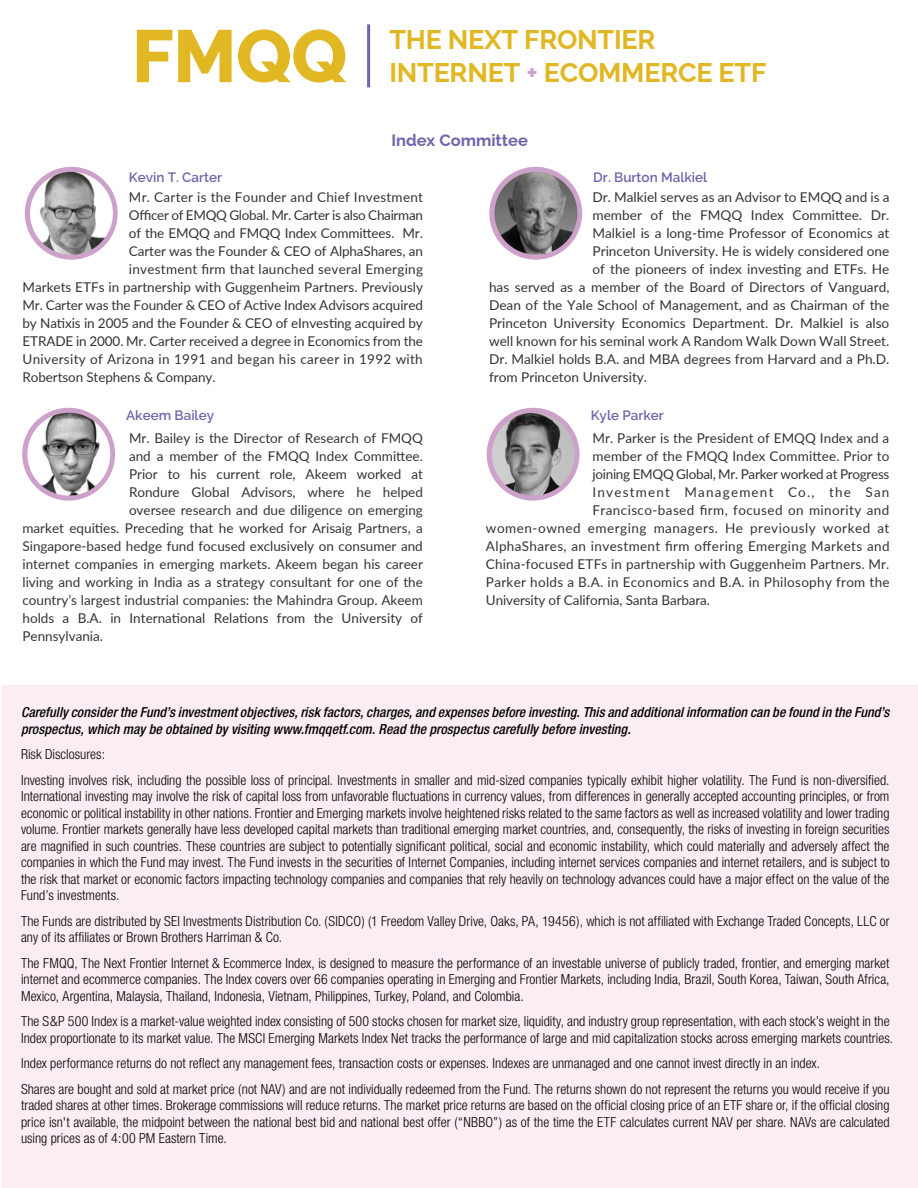
<style>
.page{position:relative;width:918px;height:1188px;background:#fff}
.page>*{position:absolute;margin:0;border:0;box-sizing:border-box;transform-origin:0 0}
.t1{font:700 27px/32.4px "Raleway";letter-spacing:-.01em;color:#e1b724}
.t2{font:700 16.5px "Raleway";color:#6f65ad}
.t3{font:300 condensed 13.8px/16.5px "Helvetica Neue";color:#040503}
.t4{font:italic 500 condensed 13.8px/16.5px "Helvetica Neue";letter-spacing:.005em;color:#040503}
.t5{font:13.5px "Lato";color:#323434}
.t6{font:13.5px "Lato";letter-spacing:.02em;color:#323434}
.t7{font:13.5px "Lato";letter-spacing:.025em;color:#323434}
.t8{font:13.5px "Lato";letter-spacing:-.02em;color:#323434}
.t9{font:600 13.5px "Raleway";color:#6f65ad}
.t10{font:13.5px "Lato";letter-spacing:.04em;color:#323434}
.t11{font:13.5px "Lato";letter-spacing:.03em;color:#323434}
.t12{font:13.5px "Lato";letter-spacing:.09em;color:#323434}
.s1{color:#cda1c9}
</style>
<div class="page">
<svg style="left:137px;top:30px;width:35px;height:52px"></svg>
<svg style="left:178px;top:30px;width:54px;height:52px"></svg>
<svg style="left:238px;top:29px;width:108px;height:54px"></svg>
<hr style="left:367px;top:24px;width:3px;height:63px;background:#6f65ad">
<div style="left:1px;top:685px;width:917px;height:503px;background:#faedf4"></div>
<div style="left:25px;top:167px;width:93px;height:93px;background:#cda1c9;border-radius:50%"></div>
<img style="left:30px;top:172px;width:83px;height:83px;border-radius:41px">
<svg style="left:489px;top:167px;width:93px;height:93px"></svg>
<img style="left:495px;top:172px;width:82px;height:83px;border-radius:41px">
<div style="left:487px;top:408px;width:93px;height:93px;background:#cda1c9;border-radius:50%"></div>
<img style="left:492px;top:413px;width:83px;height:83px;border-radius:41px">
<div style="left:22px;top:408px;width:93px;height:93px;background:#cda1c9;border-radius:50%"></div>
<img style="left:27px;top:413px;width:83px;height:83px;border-radius:41px">
<h1 class="t1" style="left:389px;top:21px;width:379px">THE NEXT FRONTIER<br>INTERNET <span class="s1">+</span> ECOMMERCE ETF</h1>
<p class="t2" style="left:391px;top:127px;width:138px">Index Committee</p>
<p class="t9" style="left:129px;top:170px;width:95px">Kevin T. Carter</p>
<p class="t6" style="left:129px;top:188px;width:296px">Mr. Carter is the Founder and Chief Investment</p>
<p class="t8" style="left:129px;top:206px;width:296px">Officer of EMQQ Global. Mr. Carter is also Chairman</p>
<p class="t5" style="left:129px;top:224px;width:295px">of the EMQQ and FMQQ Index Committees. Mr.</p>
<p class="t5" style="left:129px;top:242px;width:295px">Carter was the Founder &amp; CEO of AlphaShares, an</p>
<p class="t6" style="left:129px;top:260px;width:296px">investment firm that launched several Emerging</p>
<p class="t5" style="left:22px;top:278px;width:402px">Markets ETFs in partnership with Guggenheim Partners. Previously</p>
<p class="t5" style="left:22px;top:296px;width:402px">Mr. Carter was the Founder &amp; CEO of Active Index Advisors acquired</p>
<p class="t5" style="left:22px;top:314px;width:402px">by Natixis in 2005 and the Founder &amp; CEO of eInvesting acquired by</p>
<p class="t5" style="left:22px;top:332px;width:402px">ETRADE in 2000. Mr. Carter received a degree in Economics from the</p>
<p class="t6" style="left:22px;top:350px;width:402px">University of Arizona in 1991 and began his career in 1992 with</p>
<p class="t5" style="left:22px;top:368px;width:195px">Robertson Stephens &amp; Company.</p>
<p class="t9" style="left:126px;top:408px;width:89px">Akeem Bailey</p>
<p class="t5" style="left:129px;top:428px;width:295px">Mr. Bailey is the Director of Research of FMQQ</p>
<p class="t5" style="left:129px;top:446px;width:295px">and a member of the FMQQ Index Committee.</p>
<p class="t5" style="left:129px;top:464px;width:295px">Prior to his current role, Akeem worked at</p>
<p class="t5" style="left:129px;top:482px;width:295px">Rondure Global Advisors, where he helped</p>
<p class="t5" style="left:129px;top:500px;width:295px">oversee research and due diligence on emerging</p>
<p class="t5" style="left:22px;top:518px;width:402px">market equities. Preceding that he worked for Arisaig Partners, a</p>
<p class="t5" style="left:22px;top:536px;width:402px">Singapore-based hedge fund focused exclusively on consumer and</p>
<p class="t5" style="left:22px;top:554px;width:402px">internet companies in emerging markets. Akeem began his career</p>
<p class="t5" style="left:22px;top:572px;width:402px">living and working in India as a strategy consultant for one of the</p>
<p class="t5" style="left:22px;top:590px;width:402px">country’s largest industrial companies: the Mahindra Group. Akeem</p>
<p class="t5" style="left:22px;top:608px;width:402px">holds a B.A. in International Relations from the University of</p>
<p class="t5" style="left:22px;top:626px;width:82px">Pennsylvania.</p>
<p class="t9" style="left:593px;top:170px;width:115px">Dr. Burton Malkiel</p>
<p class="t5" style="left:592px;top:188px;width:298px">Dr. Malkiel serves as an Advisor to EMQQ and is a</p>
<p class="t5" style="left:592px;top:206px;width:298px">member of the FMQQ Index Committee. Dr.</p>
<p class="t5" style="left:592px;top:224px;width:298px">Malkiel is a long-time Professor of Economics at</p>
<p class="t5" style="left:592px;top:242px;width:298px">Princeton University. He is widely considered one</p>
<p class="t5" style="left:592px;top:260px;width:298px">of the pioneers of index investing and ETFs. He</p>
<p class="t5" style="left:489px;top:278px;width:402px">has served as a member of the Board of Directors of Vanguard,</p>
<p class="t5" style="left:489px;top:296px;width:402px">Dean of the Yale School of Management, and as Chairman of the</p>
<p class="t5" style="left:489px;top:314px;width:402px">Princeton University Economics Department. Dr. Malkiel is also</p>
<p class="t5" style="left:489px;top:332px;width:402px">well known for his seminal work A Random Walk Down Wall Street.</p>
<p class="t5" style="left:489px;top:350px;width:402px">Dr. Malkiel holds B.A. and MBA degrees from Harvard and a Ph.D.</p>
<p class="t5" style="left:489px;top:368px;width:160px">from Princeton University.</p>
<p class="t9" style="left:591px;top:408px;width:75px">Kyle Parker</p>
<p class="t5" style="left:593px;top:428px;width:298px">Mr. Parker is the President of EMQQ Index and a</p>
<p class="t5" style="left:593px;top:446px;width:298px">member of the FMQQ Index Committee. Prior to</p>
<p class="t8" style="left:593px;top:464px;width:298px">joining EMQQ Global, Mr. Parker worked at Progress</p>
<p class="t12" style="left:593px;top:482px;width:298px">Investment Management Co., the San</p>
<p class="t11" style="left:593px;top:500px;width:298px">Francisco-based firm, focused on minority and</p>
<p class="t10" style="left:486px;top:518px;width:405px">women-owned emerging managers. He previously worked at</p>
<p class="t7" style="left:486px;top:536px;width:405px">AlphaShares, an investment firm offering Emerging Markets and</p>
<p class="t5" style="left:486px;top:554px;width:405px">China-focused ETFs in partnership with Guggenheim Partners. Mr.</p>
<p class="t7" style="left:486px;top:572px;width:405px">Parker holds a B.A. in Economics and B.A. in Philosophy from the</p>
<p class="t5" style="left:486px;top:590px;width:226px">University of California, Santa Barbara.</p>
<p class="t4" style="left:21px;top:704px;width:870px">Carefully consider the Fund’s investment objectives, risk factors, charges, and expenses before investing. This and additional information can be found in the Fund’s prospectus, which may be obtained by visiting www.fmqqetf.com. Read the prospectus carefully before investing.</p>
<p class="t3" style="left:21px;top:742px;width:870px;line-height:25.5px">Risk Disclosures:<br>Investing involves risk, including the possible loss of principal. Investments in smaller and mid-sized companies typically exhibit higher volatility. The Fund is non-diversified.</p>
<p class="t3" style="left:21px;top:788px;width:870px;text-align:justify">International investing may involve the risk of capital loss from unfavorable fluctuations in currency values, from differences in generally accepted accounting principles, or from economic or political instability in other nations. Frontier and Emerging markets involve heightened risks related to the same factors as well as increased volatility and lower trading volume. Frontier markets generally have less developed capital markets than traditional emerging market countries, and, consequently, the risks of investing in foreign securities are magnified in such countries. These countries are subject to potentially significant political, social and economic instability, which could materially and adversely affect the companies in which the Fund may invest. The Fund invests in the securities of Internet Companies, including internet services companies and internet retailers, and is subject to the risk that market or economic factors impacting technology companies and companies that rely heavily on technology advances could have a major effect on the value of the Fund’s investments.</p>
<p class="t3" style="left:21px;top:913px;width:870px">The Funds are distributed by SEI Investments Distribution Co. (SIDCO) (1 Freedom Valley Drive, Oaks, PA, 19456), which is not affiliated with Exchange Traded Concepts, LLC or any of its affiliates or Brown Brothers Harriman &amp; Co.</p>
<p class="t3" style="left:21px;top:955px;width:870px;text-align:justify">The FMQQ, The Next Frontier Internet &amp; Ecommerce Index, is designed to measure the performance of an investable universe of publicly traded, frontier, and emerging market internet and ecommerce companies. The Index covers over 66 companies operating in Emerging and Frontier Markets, including India, Brazil, South Korea, Taiwan, South Africa, Mexico, Argentina, Malaysia, Thailand, Indonesia, Vietnam, Philippines, Turkey, Poland, and Colombia.</p>
<p class="t3" style="left:21px;top:1013px;width:874px">The S&amp;P 500 Index is a market-value weighted index consisting of 500 stocks chosen for market size, liquidity, and industry group representation, with each stock’s weight in the<br>Index proportionate to its market value. The MSCI Emerging Markets Index Net tracks the performance of large and mid capitalization stocks across emerging markets countries.</p>
<p class="t3" style="left:21px;top:1051px;width:870px;line-height:25.5px">Index performance returns do not reflect any management fees, transaction costs or expenses. Indexes are unmanaged and one cannot invest directly in an index.<br>Shares are bought and sold at market price (not NAV) and are not individually redeemed from the Fund. The returns shown do not represent the returns you would receive if you</p>
<p class="t3" style="left:21px;top:1097px;width:870px;text-align:justify">traded shares at other times. Brokerage commissions will reduce returns. The market price returns are based on the official closing price of an ETF share or, if the official closing price isn't available, the midpoint between the national best bid and national best offer (“NBBO”) as of the time the ETF calculates current NAV per share. NAVs are calculated using prices as of 4:00 PM Eastern Time.</p>
</div>
